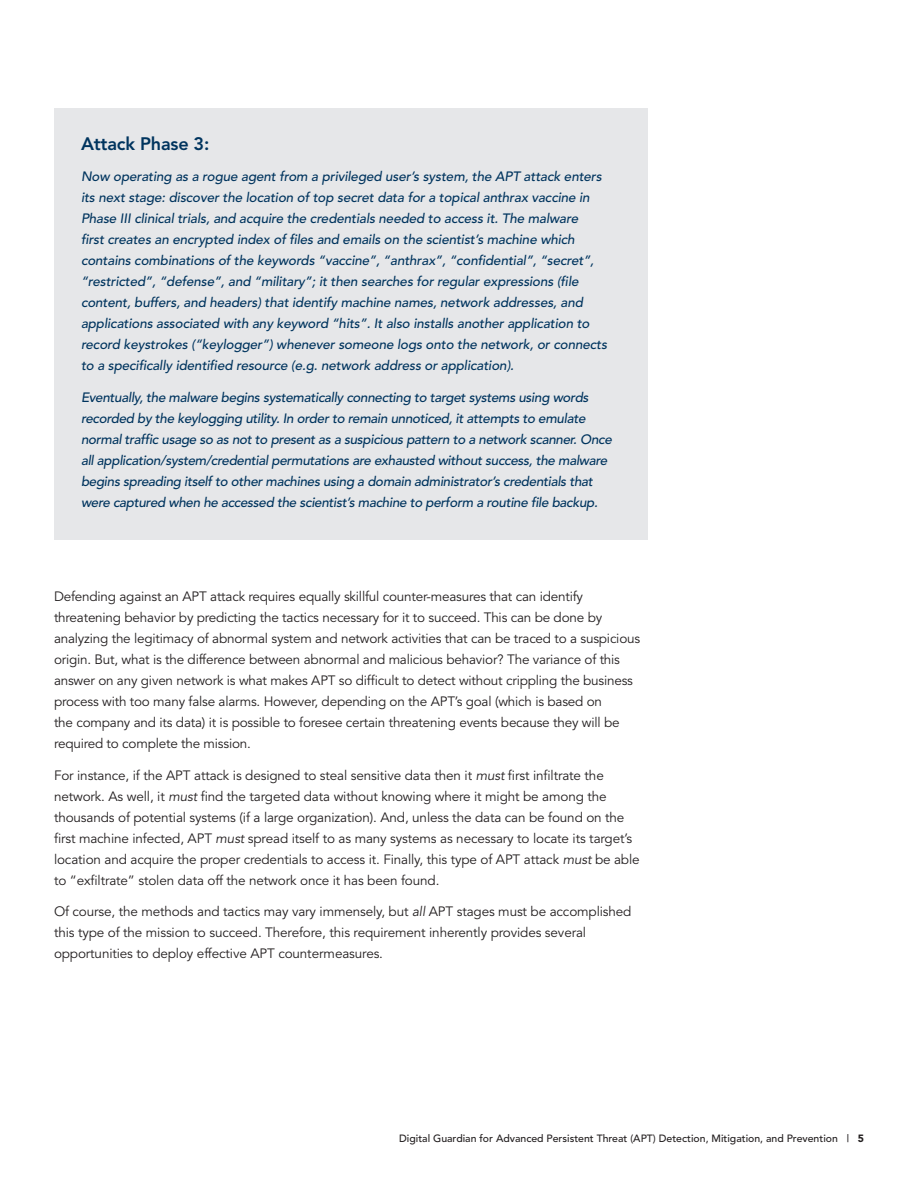
<style>
.page{position:relative;width:918px;height:1188px;background:#fff}
.page>*{position:absolute;margin:0;border:0;box-sizing:border-box;transform-origin:0 0}
.t1{font:800 18px "Avenir";letter-spacing:-.01em;color:#00345e}
.t2{font:13.5px/21px "Avenir";letter-spacing:-.015em;color:#231f20}
.t3{font:italic 500 13.5px/21px "Avenir";letter-spacing:-.01em;color:#00345e}
.t4{font:500 10.5px "Avenir";color:#231f20}
.s1{font-style:italic}
.s2{font-weight:900}
</style>
<div class="page">
<div style="left:54px;top:108px;width:594px;height:432px;background:#e6e7e9"></div>
<p class="t1" style="left:81px;top:133px;width:130px">Attack Phase 3:</p>
<p class="t3" style="left:81px;top:166px;width:528px">Now operating as a rogue agent from a privileged user’s system, the APT attack enters its next stage: discover the location of top secret data for a topical anthrax vaccine in Phase III clinical trials, and acquire the credentials needed to access it. The malware<br>first creates an encrypted index of files and emails on the scientist’s machine which contains combinations of the keywords “vaccine”, “anthrax”, “confidential”, “secret”, “restricted”, “defense”, and “military”; it then searches for regular expressions (file content, buffers, and headers) that identify machine names, network addresses, and applications associated with any keyword “hits”. It also installs another application to record keystrokes (“keylogger”) whenever someone logs onto the network, or connects to a specifically identified resource (e.g. network address or application).</p>
<p class="t3" style="left:81px;top:387px;width:532px">Eventually, the malware begins systematically connecting to target systems using words recorded by the keylogging utility. In order to remain unnoticed, it attempts to emulate normal traffic usage so as not to present as a suspicious pattern to a network scanner. Once all application/system/credential permutations are exhausted without success, the malware begins spreading itself to other machines using a domain administrator’s credentials that were captured when he accessed the scientist’s machine to perform a routine file backup.</p>
<p class="t2" style="left:54px;top:587px;width:588px">Defending against an APT attack requires equally skillful counter-measures that can identify threatening behavior by predicting the tactics necessary for it to succeed. This can be done by analyzing the legitimacy of abnormal system and network activities that can be traced to a suspicious origin. But, what is the difference between abnormal and malicious behavior? The variance of this answer on any given network is what makes APT so difficult to detect without crippling the business process with too many false alarms. However, depending on the APT’s goal (which is based on<br>the company and its data) it is possible to foresee certain threatening events because they will be required to complete the mission.</p>
<p class="t2" style="left:54px;top:765px;width:587px">For instance, if the APT attack is designed to steal sensitive data then it <span class="s1">must</span> first infiltrate the network. As well, it <span class="s1">must</span> find the targeted data without knowing where it might be among the thousands of potential systems (if a large organization). And, unless the data can be found on the first machine infected, APT <span class="s1">must</span> spread itself to as many systems as necessary to locate its target’s location and acquire the proper credentials to access it. Finally, this type of APT attack <span class="s1">must</span> be able to “exfiltrate” stolen data off the network once it has been found.</p>
<p class="t2" style="left:54px;top:902px;width:579px">Of course, the methods and tactics may vary immensely, but <span class="s1">all</span> APT stages must be accomplished this type of the mission to succeed. Therefore, this requirement inherently provides several opportunities to deploy effective APT countermeasures.</p>
<p class="t4" style="left:399px;top:1132px;width:466px">Digital Guardian for Advanced Persistent Threat (APT) Detection, Mitigation, and Prevention | <span class="s2">5</span></p>
</div>
